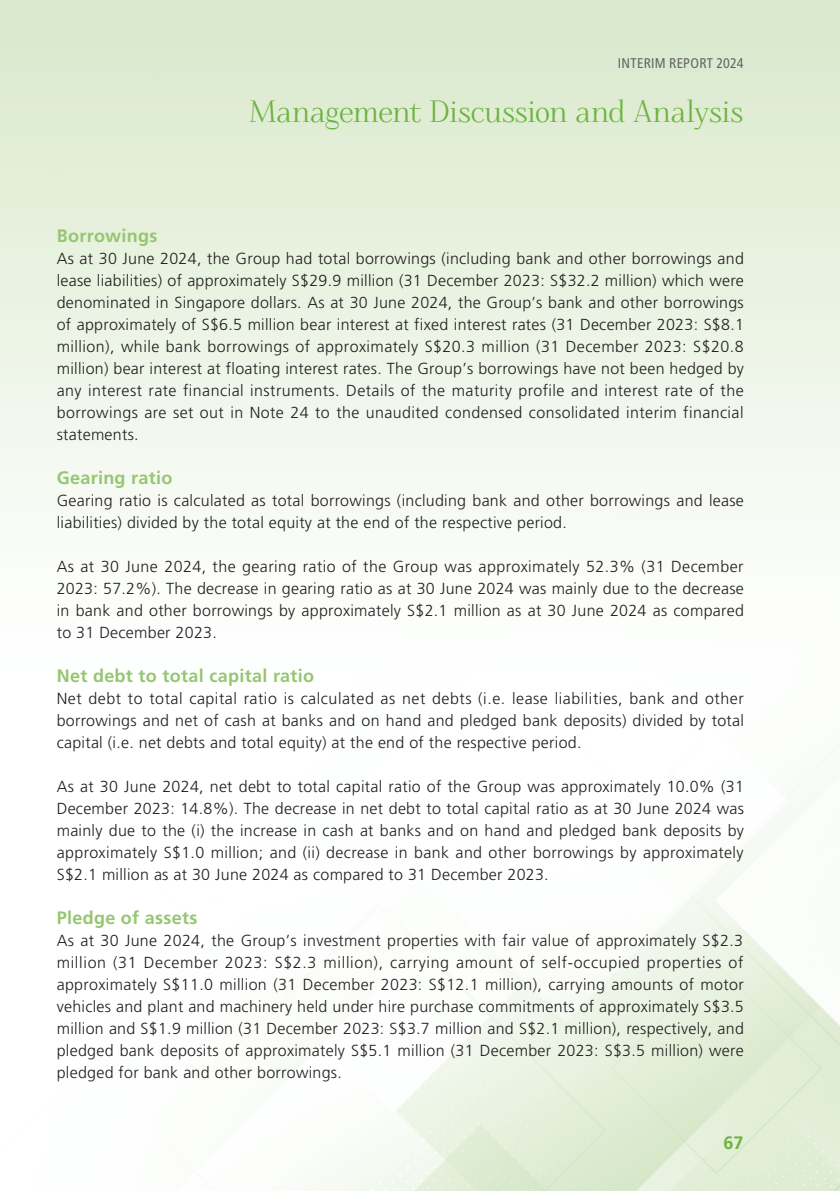
<style>
.page{position:relative;width:840px;height:1191px;background:#fff}
.page>*{position:absolute;margin:0;border:0;box-sizing:border-box;transform-origin:0 0}
.t1{font:30px "Foglihten";letter-spacing:-.005em;color:#6cb43f}
._02_H2{font:700 18px "Frutiger LT Std";letter-spacing:.015em;color:#96c672}
.t2{font:700 18px "Frutiger LT Std";color:#6cb43f}
._00_txt{font:300 16px/22px "Frutiger LT Std";letter-spacing:.015em;color:#231f20;text-align:justify}
.t3{font:condensed 14px "Frutiger LT Std";letter-spacing:.02em;color:#636366}
</style>
<div class="page">
<p class="t3" style="left:617px;top:55px;width:127px">INTERIM REPORT 2024</p>
<h1 class="t1" style="left:249px;top:95px;width:495px">Management Discussion and Analysis</h1>
<p class="_02_H2" style="left:57px;top:225px;width:102px">Borrowings</p>
<p class="_00_txt" style="left:57px;top:247px;width:688px">As at 30 June 2024, the Group had total borrowings (including bank and other borrowings and lease liabilities) of approximately S$29.9 million (31 December 2023: S$32.2 million) which were denominated in Singapore dollars. As at 30 June 2024, the Group’s bank and other borrowings of approximately of S$6.5 million bear interest at fixed interest rates (31 December 2023: S$8.1 million), while bank borrowings of approximately S$20.3 million (31 December 2023: S$20.8 million) bear interest at floating interest rates. The Group’s borrowings have not been hedged by any interest rate financial instruments. Details of the maturity profile and interest rate of the borrowings are set out in Note 24 to the unaudited condensed consolidated interim financial statements.</p>
<p class="_02_H2" style="left:57px;top:467px;width:117px">Gearing ratio</p>
<p class="_00_txt" style="left:57px;top:489px;width:688px">Gearing ratio is calculated as total borrowings (including bank and other borrowings and lease liabilities) divided by the total equity at the end of the respective period.</p>
<p class="_00_txt" style="left:57px;top:555px;width:688px">As at 30 June 2024, the gearing ratio of the Group was approximately 52.3% (31 December 2023: 57.2%). The decrease in gearing ratio as at 30 June 2024 was mainly due to the decrease in bank and other borrowings by approximately S$2.1 million as at 30 June 2024 as compared to 31 December 2023.</p>
<p class="_02_H2" style="left:57px;top:665px;width:259px">Net debt to total capital ratio</p>
<p class="_00_txt" style="left:57px;top:687px;width:688px">Net debt to total capital ratio is calculated as net debts (i.e. lease liabilities, bank and other borrowings and net of cash at banks and on hand and pledged bank deposits) divided by total capital (i.e. net debts and total equity) at the end of the respective period.</p>
<p class="_00_txt" style="left:57px;top:775px;width:688px">As at 30 June 2024, net debt to total capital ratio of the Group was approximately 10.0% (31<br>December 2023: 14.8%). The decrease in net debt to total capital ratio as at 30 June 2024 was mainly due to the (i) the increase in cash at banks and on hand and pledged bank deposits by approximately S$1.0 million; and (ii) decrease in bank and other borrowings by approximately S$2.1 million as at 30 June 2024 as compared to 31 December 2023.</p>
<p class="_02_H2" style="left:57px;top:907px;width:142px">Pledge of assets</p>
<p class="_00_txt" style="left:57px;top:929px;width:688px">As at 30 June 2024, the Group’s investment properties with fair value of approximately S$2.3 million (31 December 2023: S$2.3 million), carrying amount of self-occupied properties of approximately S$11.0 million (31 December 2023: S$12.1 million), carrying amounts of motor vehicles and plant and machinery held under hire purchase commitments of approximately S$3.5 million and S$1.9 million (31 December 2023: S$3.7 million and S$2.1 million), respectively, and pledged bank deposits of approximately S$5.1 million (31 December 2023: S$3.5 million) were pledged for bank and other borrowings.</p>
<p class="t2" style="left:723px;top:1132px;width:22px">67</p>
</div>
